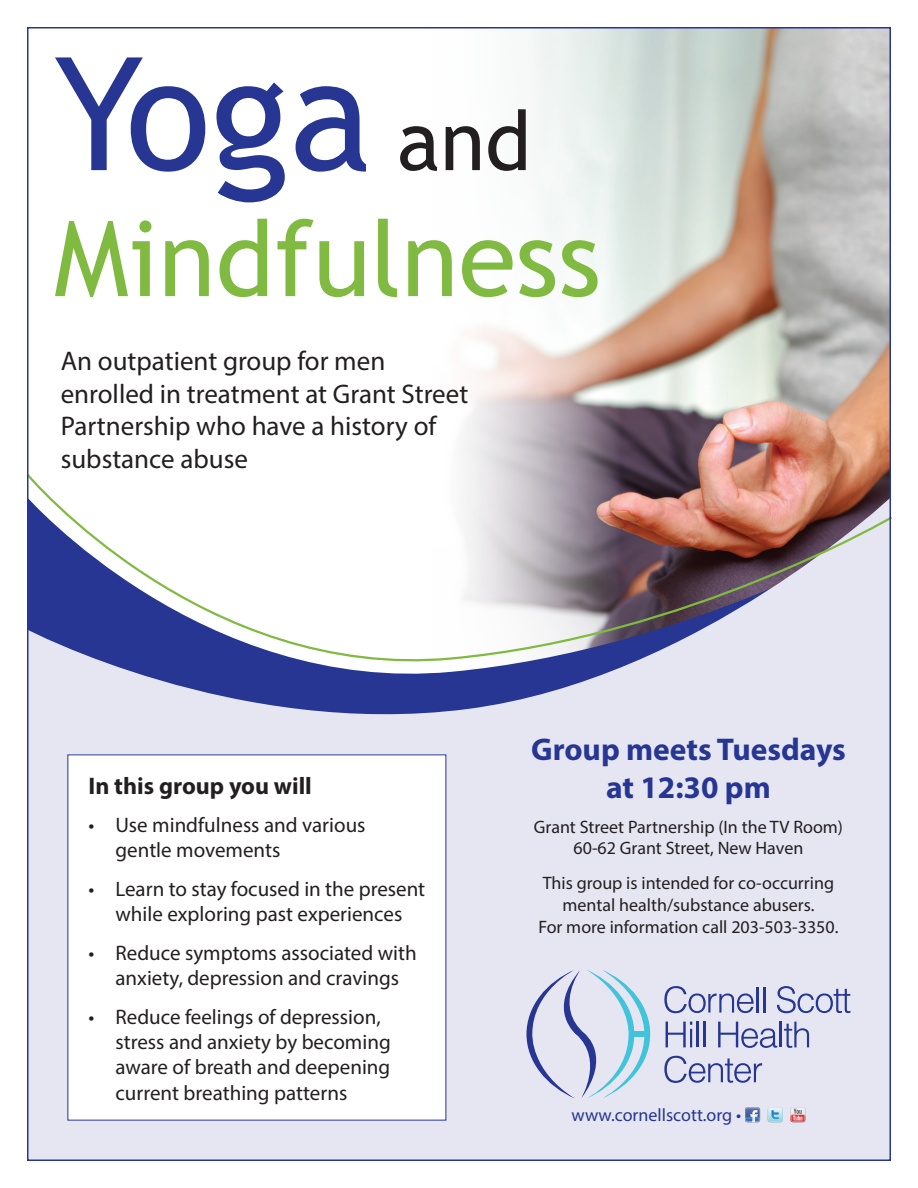
<style>
.page{position:relative;width:918px;height:1188px;background:#fff}
.page>*{position:absolute;margin:0;border:0;box-sizing:border-box;transform-origin:0 0}
.t1{font:157.5px "Trebuchet MS";color:#263692}
.t2{font:105px "Trebuchet MS";color:#80ba41}
.t3{font:700 31.5px/37.8px "Myriad Pro";color:#263692;text-align:center}
.t4{font:27px/32.4px "Myriad Pro";color:#231f20}
.t5{font:700 24px "Myriad Pro";color:#231f20}
.t6{font:21px/25.2px "Myriad Pro";color:#231f20}
.t7{font:18px/21.6px "Myriad Pro";color:#231f20;text-align:center}
.t8{font:18px "Myriad Pro";color:#263692}
.s1{font-size:82.5px;color:#231f20}
</style>
<div class="page">
<img style="left:464px;top:30px;width:424px;height:442px">
<div style="left:30px;top:684px;width:858px;height:474px;background:#e6e6f2"></div>
<div style="left:68px;top:755px;width:378px;height:365px;background:#fff"></div>
<svg style="left:527px;top:970px;width:123px;height:129px;background:#c8d4e8"></svg>
<svg style="left:664px;top:986px;width:90px;height:27px;background:#bbbfdc"></svg>
<hr style="left:757px;top:987px;width:2px;height:26px;background:#263692">
<hr style="left:763px;top:987px;width:2px;height:26px;background:#263692">
<svg style="left:777px;top:986px;width:73px;height:27px;background:#b5b9d9"></svg>
<svg style="left:666px;top:1022px;width:26px;height:25px"></svg>
<hr style="left:697px;top:1022px;width:2px;height:25px;background:#263692">
<hr style="left:703px;top:1022px;width:2px;height:25px;background:#263692">
<svg style="left:718px;top:1022px;width:59px;height:26px;background:#b2b7d8"></svg>
<hr style="left:780px;top:1022px;width:2px;height:25px;background:#263692">
<svg style="left:784px;top:1022px;width:25px;height:26px"></svg>
<svg style="left:664px;top:1056px;width:98px;height:27px;background:#b9bcdb"></svg>
<svg style="left:745px;top:1107px;width:16px;height:16px"></svg>
<svg style="left:768px;top:1107px;width:15px;height:15px"></svg>
<svg style="left:790px;top:1107px;width:15px;height:15px"></svg>
<svg style="left:26px;top:472px;width:866px;height:212px"></svg>
<h1 class="t1" style="left:54px;top:22px;width:479px">Yoga <span class="s1">and</span></h1>
<h2 class="t2" style="left:54px;top:197px;width:548px">Mindfulness</h2>
<p class="t4" style="left:61px;top:345px;width:409px">An outpatient group for men enrolled in treatment at Grant Street<br>Partnership who have a history of substance abuse</p>
<p class="t5" style="left:88px;top:770px;width:225px">In this group you will</p>
<p class="t6" style="left:116px;top:812px;width:252px;text-indent:-27px">• Use mindfulness and various gentle movements</p>
<p class="t6" style="left:88px;top:876px;width:338px;text-align:center">• Learn to stay focused in the present while exploring past experiences</p>
<p class="t6" style="left:89px;top:940px;width:330px;text-align:center">• Reduce symptoms associated with anxiety, depression and cravings</p>
<p class="t6" style="left:116px;top:1004px;width:277px;text-indent:-27px">• Reduce feelings of depression, stress and anxiety by becoming aware of breath and deepening current breathing patterns</p>
<h3 class="t3" style="left:531px;top:729px;width:316px">Group meets Tuesdays at 12:30 pm</h3>
<p class="t7" style="left:534px;top:815px;width:311px">Grant Street Partnership (In the TV Room)<br>60-62 Grant Street, New Haven</p>
<p class="t7" style="left:539px;top:872px;width:301px">This group is intended for co-occurring mental health/substance abusers.<br>For more information call 203-503-3350.</p>
<p class="t8" style="left:572px;top:1103px;width:171px">www.cornellscott.org •</p>
</div>
